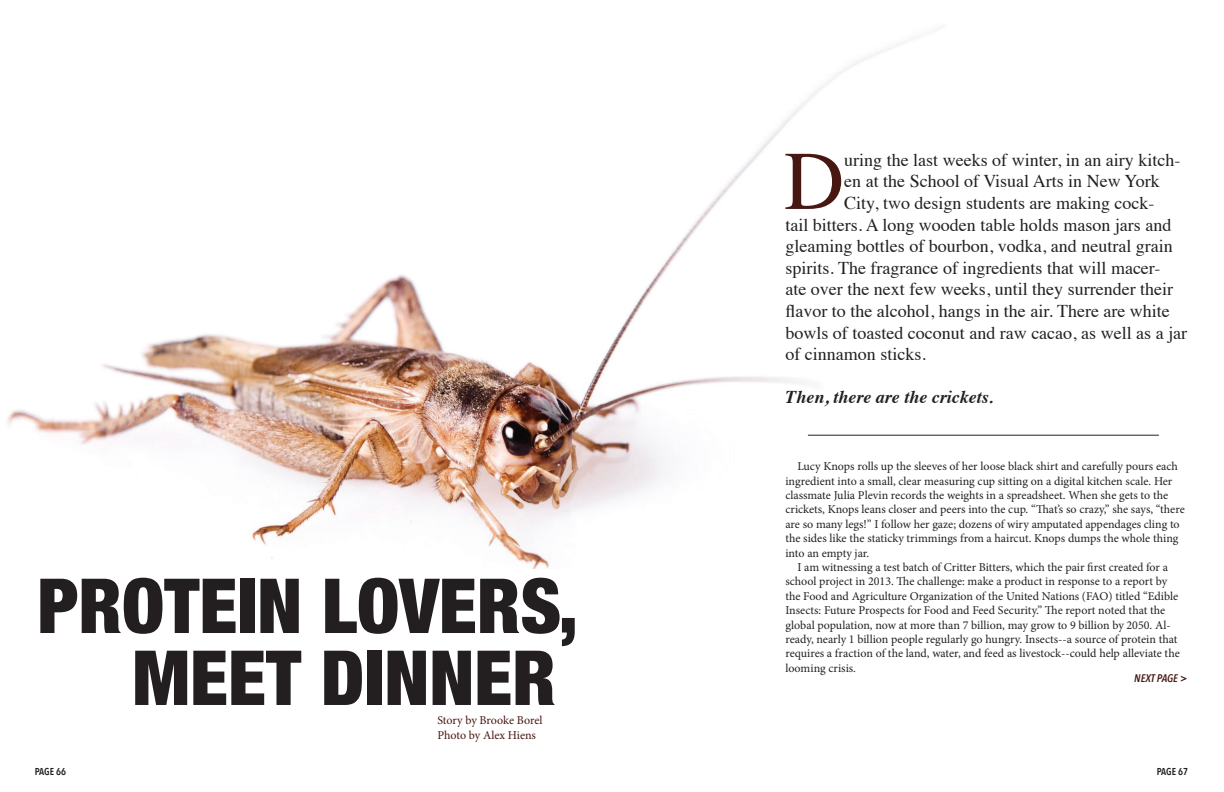
<style>
.page{position:relative;width:1224px;height:792px;background:#fff}
.page>*{position:absolute;margin:0;border:0;box-sizing:border-box;transform-origin:0 0}
.t1{font:83.3px "Times";color:#471811}
.t2{font:900 condensed 76px "Helvetica Neue";color:#231f20}
.t3{font:18px "Times";color:#231f20}
.t4{font:italic 700 18px "Times";color:#231f20}
.t5{font:12px/14.4px "Minion Pro";color:#231f20}
.t6{font:12px/14.4px "Minion Pro";letter-spacing:-.005em;color:#471811}
.t7{font:italic 600 11px "Avenir Next Condensed";color:#471811}
.t8{font:600 10px "Avenir Next Condensed";letter-spacing:-.005em;color:#231f20}
</style>
<div class="page">
<img style="left:7px;top:36px;width:967px;height:532px">
<hr style="left:808px;top:435px;width:351px;height:1px;background:#231f20">
<h2 class="t2" style="left:38px;top:543px;width:542px">PROTEIN LOVERS,</h2>
<h2 class="t2" style="left:132px;top:615px;width:425px">MEET DINNER</h2>
<p class="t6" style="left:437px;top:713px;width:107px">Story by Brooke Borel<br>Photo by Alex Hiens</p>
<h1 class="t1" style="left:784px;top:103px;width:62px">D</h1>
<h3 class="t3" style="left:844px;top:143px;width:338px">uring the last weeks of winter, in an airy kitch-</h3>
<h3 class="t3" style="left:844px;top:164px;width:317px">en at the School of Visual Arts in New York</h3>
<h3 class="t3" style="left:844px;top:186px;width:312px">City, two design students are making cock-</h3>
<h3 class="t3" style="left:785px;top:208px;width:387px">tail bitters. A long wooden table holds mason jars and</h3>
<h3 class="t3" style="left:785px;top:229px;width:389px">gleaming bottles of bourbon, vodka, and neutral grain</h3>
<h3 class="t3" style="left:785px;top:251px;width:377px">spirits. The fragrance of ingredients that will macer-</h3>
<h3 class="t3" style="left:785px;top:272px;width:389px">ate over the next few weeks, until they surrender their</h3>
<h3 class="t3" style="left:785px;top:294px;width:386px">flavor to the alcohol, hangs in the air. There are white</h3>
<h3 class="t3" style="left:785px;top:316px;width:403px">bowls of toasted coconut and raw cacao, as well as a jar</h3>
<h3 class="t3" style="left:785px;top:337px;width:142px">of cinnamon sticks.</h3>
<h3 class="t4" style="left:785px;top:380px;width:209px">Then, there are the crickets.</h3>
<p class="t5" style="left:785px;top:459px;width:401px;text-indent:12px">Lucy Knops rolls up the sleeves of her loose black shirt and carefully pours each ingredient into a small, clear measuring cup sitting on a digital kitchen scale. Her classmate Julia Plevin records the weights in a spreadsheet. When she gets to the crickets, Knops leans closer and peers into the cup. “That’s so crazy,” she says, “there are so many legs!” I follow her gaze; dozens of wiry amputated appendages cling to the sides like the staticky trimmings from a haircut. Knops dumps the whole thing into an empty jar.</p>
<p class="t5" style="left:785px;top:560px;width:396px;text-indent:12px">I am witnessing a test batch of Critter Bitters, which the pair first created for a school project in 2013. The challenge: make a product in response to a report by the Food and Agriculture Organization of the United Nations (FAO) titled “Edible Insects: Future Prospects for Food and Feed Security.” The report noted that the global population, now at more than 7 billion, may grow to 9 billion by 2050. Al&shy;ready, nearly 1 billion people regularly go hungry. Insects--a source of protein that requires a fraction of the land, water, and feed as livestock--could help alleviate the looming crisis.</p>
<p class="t7" style="left:1134px;top:671px;width:55px">NEXT PAGE &gt;</p>
<p class="t8" style="left:35px;top:762px;width:33px">PAGE 66</p>
<p class="t8" style="left:1157px;top:762px;width:33px">PAGE 67</p>
</div>
